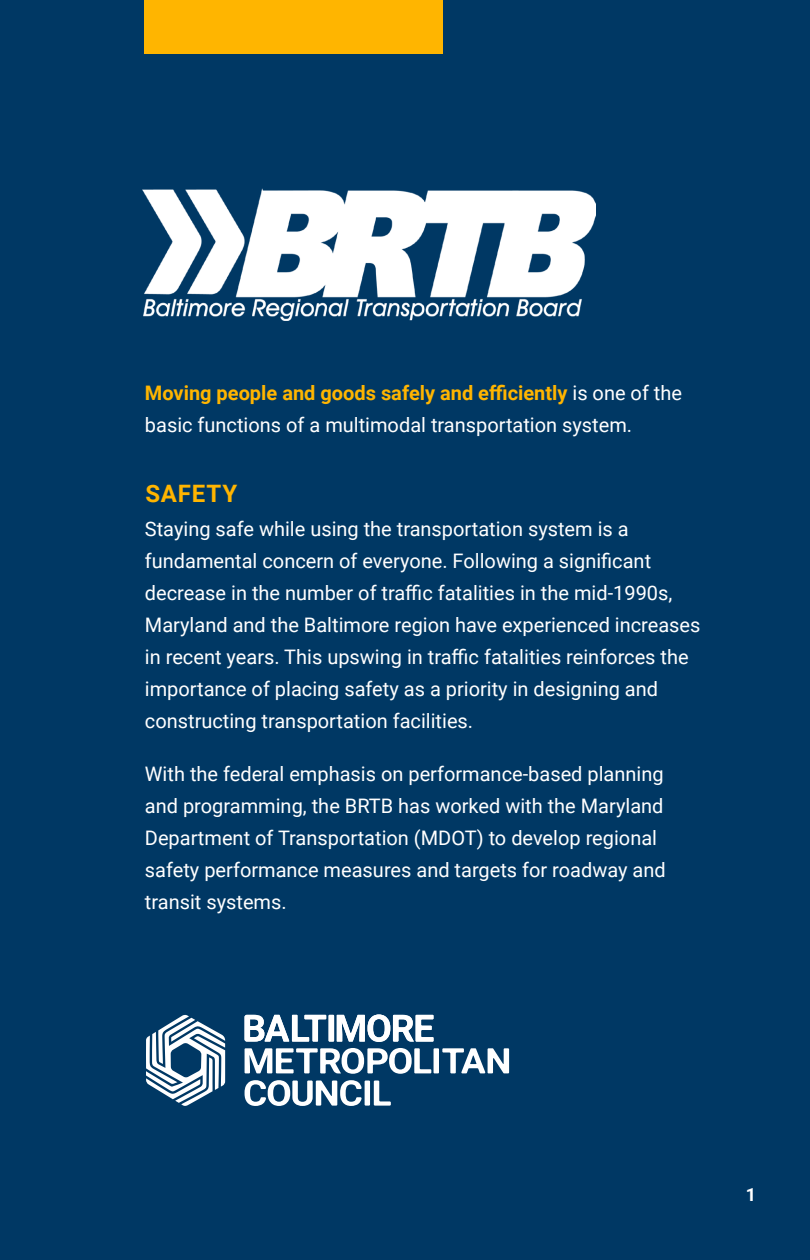
<style>
.page{position:relative;width:810px;height:1260px;background:#003864}
.page>*{position:absolute;margin:0;border:0;box-sizing:border-box;transform-origin:0 0}
.t1{font:700 24px "Roboto";letter-spacing:.035em;color:#ffb500}
.t2{font:20px/32px "Roboto";color:#fff}
.t3{font:700 18px "Roboto";color:#fff}
.s1{font-weight:700;color:#ffb500}
</style>
<div class="page">
<div style="left:155px;top:0;width:288px;height:54px;background:#ffb500"></div>
<img style="left:142px;top:189px;width:454px;height:132px">
<svg style="left:245px;top:1048px;width:186px;height:26px"></svg>
<div style="left:434px;top:1048px;width:5px;height:25px;background:#fff"></div>
<svg style="left:442px;top:1048px;width:67px;height:25px"></svg>
<svg style="left:245px;top:1080px;width:117px;height:26px"></svg>
<div style="left:365px;top:1081px;width:5px;height:25px;background:#fff"></div>
<svg style="left:374px;top:1081px;width:17px;height:25px"></svg>
<svg style="left:245px;top:1015px;width:81px;height:27px"></svg>
<div style="left:329px;top:1015px;width:5px;height:27px;background:#fff"></div>
<svg style="left:337px;top:1014px;width:97px;height:28px"></svg>
<svg style="left:146px;top:1014px;width:79px;height:92px"></svg>
<div style="left:144px;top:0;width:288px;height:54px;background:#ffb500"></div>
<p class="t2" style="left:145px;top:376px;width:539px"><span class="s1">Moving people and goods safely and efficiently</span> is one of the basic functions of a multimodal transportation system.</p>
<p class="t1" style="left:145px;top:476px;width:93px">SAFETY</p>
<p class="t2" style="left:145px;top:512px;width:557px">Staying safe while using the transportation system is a fundamental concern of everyone. Following a significant decrease in the number of traffic fatalities in the mid-1990s, Maryland and the Baltimore region have experienced increases in recent years. This upswing in traffic fatalities reinforces the importance of placing safety as a priority in designing and constructing transportation facilities.</p>
<p class="t2" style="left:145px;top:757px;width:522px">With the federal emphasis on performance-based planning and programming, the BRTB has worked with the Maryland Department of Transportation (MDOT) to develop regional safety performance measures and targets for roadway and transit systems.</p>
<p class="t3" style="left:746px;top:1182px;width:12px">1</p>
</div>
